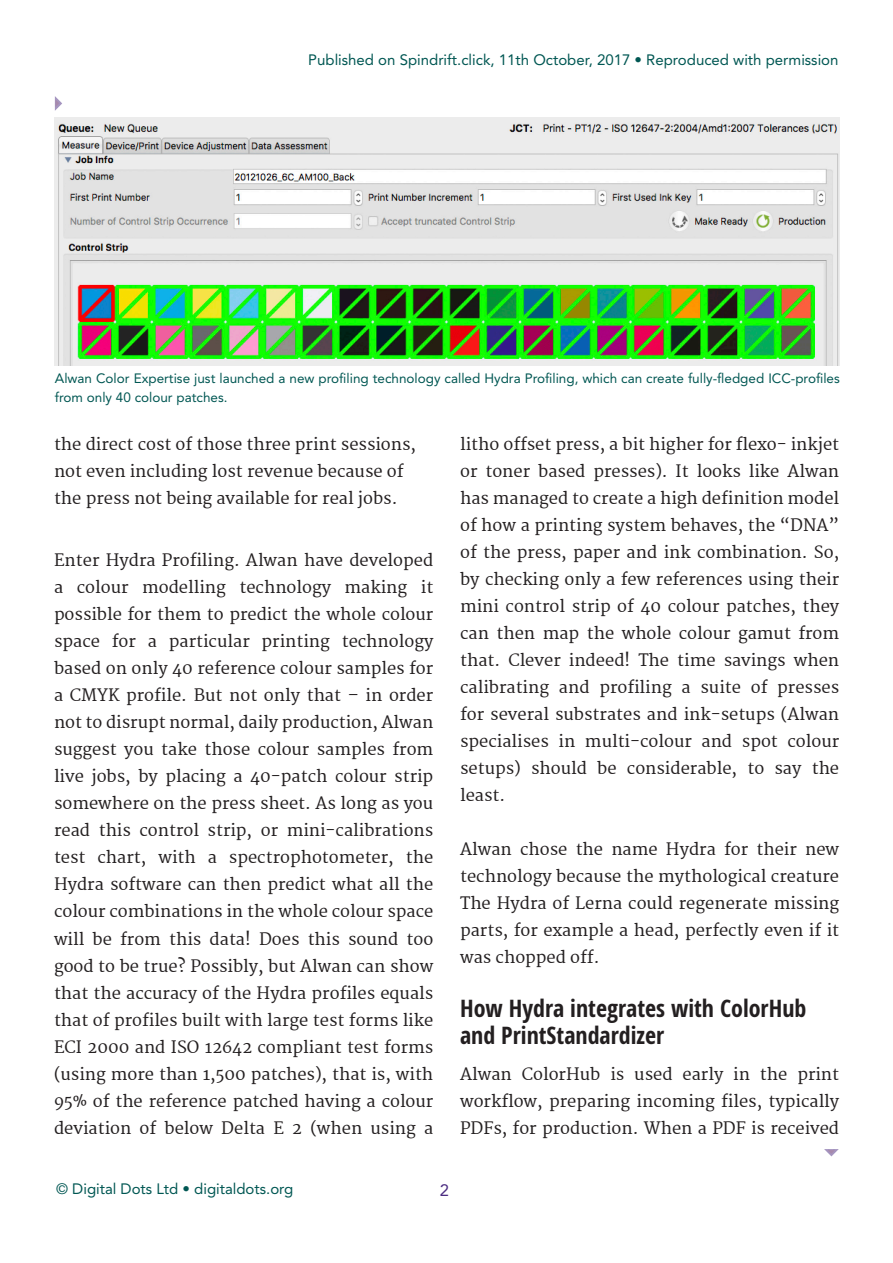
<style>
.page{position:relative;width:893px;height:1263px;background:#fff}
.page>*{position:absolute;margin:0;border:0;box-sizing:border-box;transform-origin:0 0}
.Sunheads{font:700 condensed 24px/27px "Open Sans";color:#231f20}
.Body_Albertina{font:16.5px/27px "Merriweather";color:#231f20;text-align:justify}
.Sunheads-2{font:16.5px/27px "Merriweather";color:#231f20}
.t1{font:16.5px "Avenir LT Std";color:#4b2c81}
.t2{font:15px "Avenir LT Std";color:#005753}
.Body_Albertina-2{font:13.5px/19.5px "Avenir LT Std";color:#005753}
</style>
<div class="page">
<svg style="left:54px;top:96px;width:8px;height:15px"></svg>
<img style="left:54px;top:118px;width:785px;height:248px">
<svg style="left:824px;top:1149px;width:15px;height:8px"></svg>
<p class="t2" style="left:308px;top:51px;width:532px">Published on Spindrift.click, 11th October, 2017 • Reproduced with permission</p>
<p class="Body_Albertina-2" style="left:55px;top:368px;width:786px">Alwan Color Expertise just launched a new profiling technology called Hydra Profiling, which can create fully-fledged ICC-profiles from only 40 colour patches.</p>
<p class="Sunheads-2" style="left:54px;top:431px;width:364px">the direct cost of those three print sessions, not even including lost revenue because of the press not being available for real jobs.</p>
<p class="Body_Albertina" style="left:54px;top:547px;width:381px">Enter Hydra Profiling. Alwan have developed a colour modelling technology making it possible for them to predict the whole colour space for a particular printing technology based on only 40 reference colour samples for a CMYK profile. But not only that – in order not to disrupt normal, daily production, Alwan suggest you take those colour samples from live jobs, by placing a 40-patch colour strip somewhere on the press sheet. As long as you read this control strip, or mini-calibrations test chart, with a spectrophotometer, the Hydra software can then predict what all the colour combinations in the whole colour space will be from this data! Does this sound too good to be true? Possibly, but Alwan can show that the accuracy of the Hydra profiles equals that of profiles built with large test forms like ECI 2000 and ISO 12642 compliant test forms (using more than 1,500 patches), that is, with 95% of the reference patched having a colour deviation of below Delta E 2 (when using a</p>
<p class="Body_Albertina" style="left:460px;top:431px;width:381px">litho offset press, a bit higher for flexo- inkjet or toner based presses). It looks like Alwan has managed to create a high definition model of how a printing system behaves, the “DNA” of the press, paper and ink combination. So, by checking only a few references using their mini control strip of 40 colour patches, they can then map the whole colour gamut from that. Clever indeed! The time savings when calibrating and profiling a suite of presses for several substrates and ink-setups (Alwan specialises in multi-colour and spot colour setups) should be considerable, to say the least.</p>
<p class="Body_Albertina" style="left:460px;top:836px;width:381px">Alwan chose the name Hydra for their new technology because the mythological creature The Hydra of Lerna could regenerate missing parts, for example a head, perfectly even if it was chopped off.</p>
<p class="Sunheads" style="left:460px;top:995px;width:348px">How Hydra integrates with ColorHub and PrintStandardizer</p>
<p class="Body_Albertina" style="left:460px;top:1060px;width:381px">Alwan ColorHub is used early in the print workflow, preparing incoming files, typically PDFs, for production. When a PDF is received</p>
<p class="t2" style="left:56px;top:1180px;width:239px">© Digital Dots Ltd • digitaldots.org</p>
<p class="t1" style="left:440px;top:1180px;width:11px">2</p>
</div>
